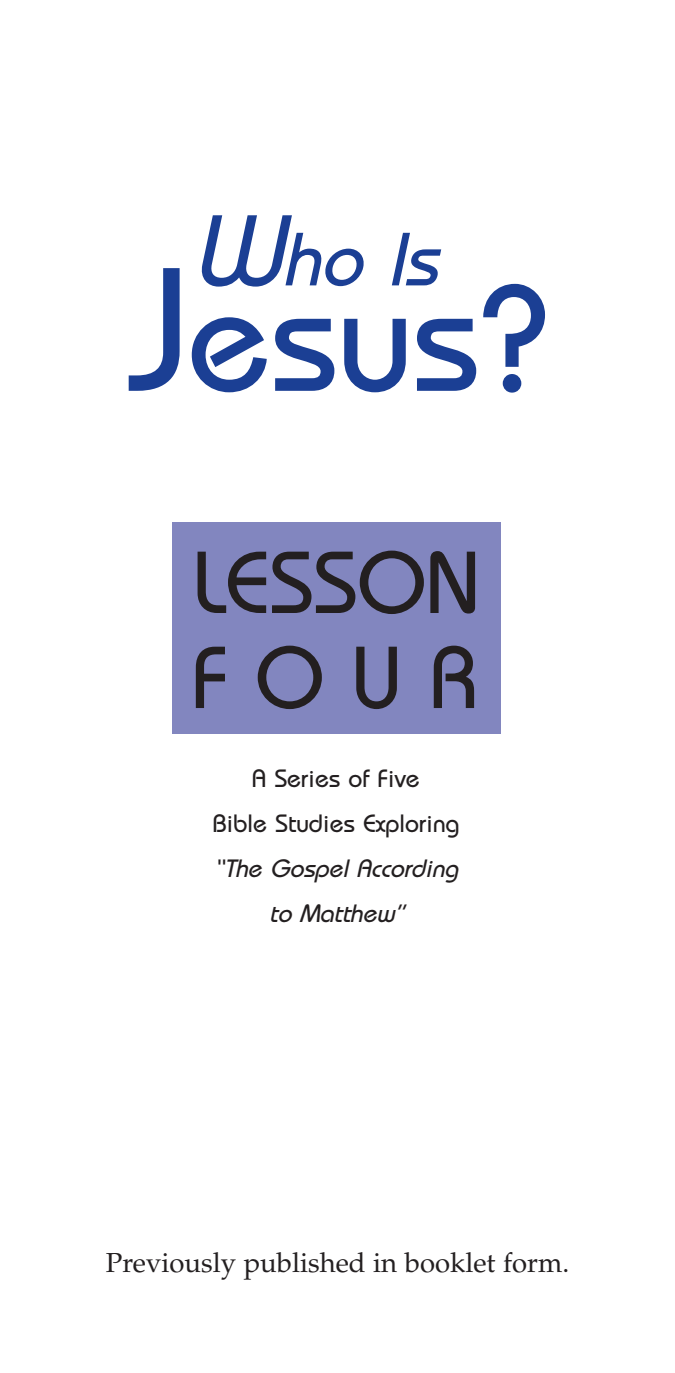
<style>
.page{position:relative;width:675px;height:1373px;background:#fff}
.page>*{position:absolute;margin:0;border:0;box-sizing:border-box;transform-origin:0 0}
.t1{font:500 150px "Bordeaux";color:#1b3f94}
.t2{font:500 87.5px/95px "Bordeaux";color:#231f20}
.t3{font:italic 500 75px "Bordeaux";color:#1b3f94}
.t4{font:27.5px "Palatino";color:#231f20}
.t5{font:500 25px/45px "Bordeaux";color:#231f20;text-align:center}
.t6{font:italic 500 25px/45px "Bordeaux";color:#231f20;text-align:center}
.s1{font-size:100px}
.s2{font-size:175px}
</style>
<div class="page">
<div style="left:173px;top:521px;width:328px;height:212px;background:#8286bf"></div>
<h3 class="t3" style="left:193px;top:216px;width:257px"><span class="s1">W</span>ho Is</h3>
<h1 class="t1" style="left:129px;top:251px;width:418px"><span class="s2">J</span>esus?</h1>
<h2 class="t2" style="left:192px;top:535px;width:289px">LESSON<br>FOUR</h2>
<p class="t5" style="left:213px;top:755px;width:248px">A Series of Five<br>Bible Studies Exploring</p>
<p class="t6" style="left:214px;top:845px;width:246px">“The Gospel According to Matthew”</p>
<p class="t4" style="left:106px;top:1252px;width:465px">Previously published in booklet form.</p>
</div>
